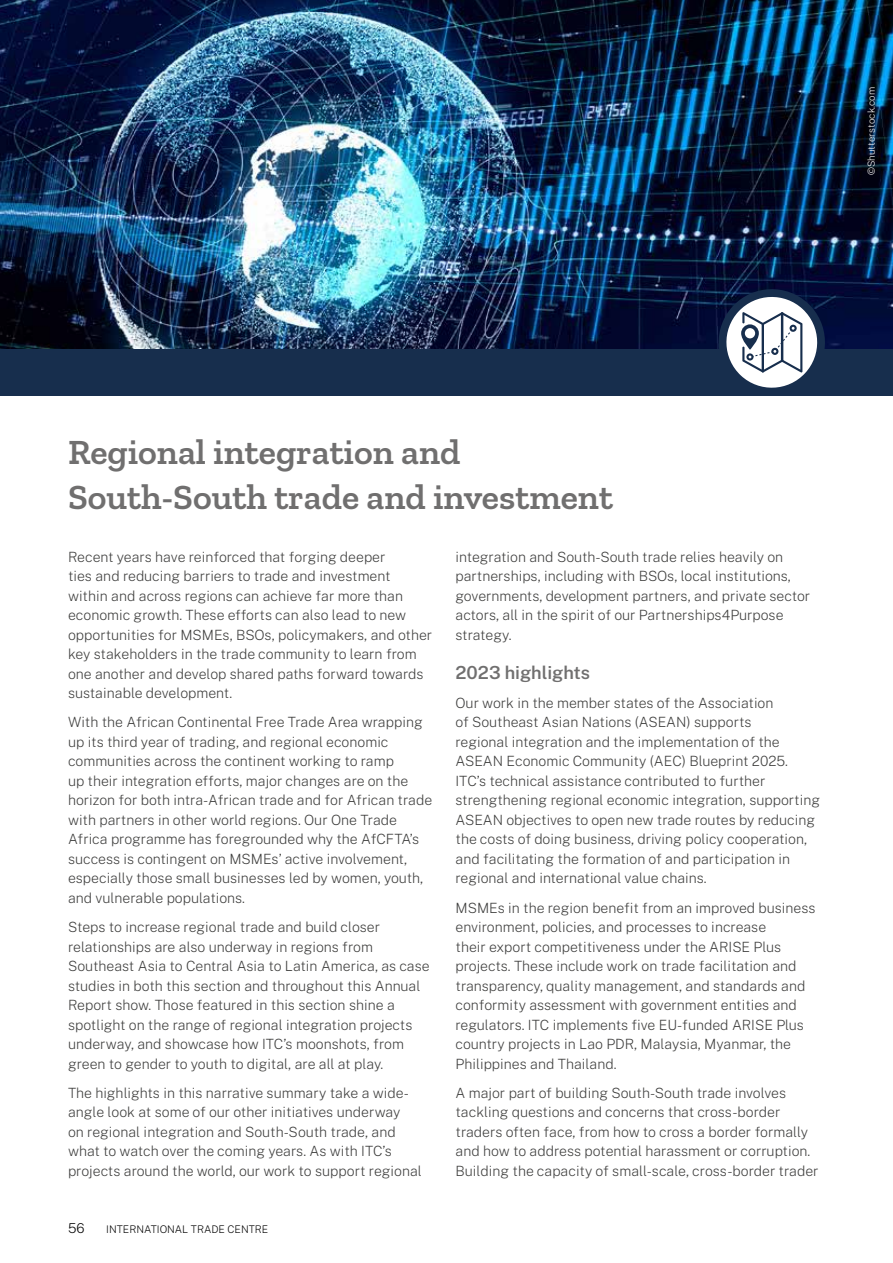
<style>
.page{position:relative;width:893px;height:1263px;background:#fff}
.page>*{position:absolute;margin:0;border:0;box-sizing:border-box;transform-origin:0 0}
.t1{font:600 36px/45px "Zilla Slab";color:#706f6f}
.t2{font:600 18px "Public Sans";color:#706f6f}
.t3{font:200 14.1px/19.5px "Public Sans";color:#3c3c3b}
.t4{font:200 13.5px "Public Sans";color:#000}
.t5{font:200 10.5px "Public Sans";color:#000}
.t6{font:200 9.75px "Public Sans";letter-spacing:.01em;color:#fff}
</style>
<div class="page">
<div style="left:0;top:344px;width:893px;height:51px;background:#172e4d"></div>
<img style="left:0;top:0;width:893px;height:349px">
<svg style="left:713px;top:283px;width:118px;height:113px"></svg>
<p class="t6" style="left:864px;top:175px;width:90px;rotate:-90deg">©Shutterstock.com</p>
<h1 class="t1" style="left:68px;top:429px;width:546px">Regional integration and<br>South-South trade and investment</h1>
<p class="t3" style="left:68px;top:546px;width:366px">Recent years have reinforced that forging deeper<br>ties and reducing barriers to trade and investment within and across regions can achieve far more than economic growth. These efforts can also lead to new opportunities for MSMEs, BSOs, policymakers, and other key stakeholders in the trade community to learn from one another and develop shared paths forward towards sustainable development.</p>
<p class="t3" style="left:68px;top:712px;width:366px">With the African Continental Free Trade Area wrapping up its third year of trading, and regional economic communities across the continent working to ramp<br>up their integration efforts, major changes are on the horizon for both intra-African trade and for African trade with partners in other world regions. Our One Trade Africa programme has foregrounded why the AfCFTA’s success is contingent on MSMEs’ active involvement, especially those small businesses led by women, youth, and vulnerable populations.</p>
<p class="t3" style="left:68px;top:916px;width:363px">Steps to increase regional trade and build closer relationships are also underway in regions from Southeast Asia to Central Asia to Latin America, as case studies in both this section and throughout this Annual Report show. Those featured in this section shine a spotlight on the range of regional integration projects underway, and showcase how ITC’s moonshots, from green to gender to youth to digital, are all at play.</p>
<p class="t3" style="left:68px;top:1082px;width:355px">The highlights in this narrative summary take a wide&shy;angle look at some of our other initiatives underway<br>on regional integration and South-South trade, and what to watch over the coming years. As with ITC’s projects around the world, our work to support regional</p>
<p class="t4" style="left:68px;top:1218px;width:18px">56</p>
<p class="t5" style="left:106px;top:1222px;width:164px">INTERNATIONAL TRADE CENTRE</p>
<p class="t3" style="left:455px;top:546px;width:356px">integration and South-South trade relies heavily on partnerships, including with BSOs, local institutions, governments, development partners, and private sector actors, all in the spirit of our Partnerships4Purpose strategy.</p>
<p class="t2" style="left:455px;top:659px;width:136px">2023 highlights</p>
<p class="t3" style="left:455px;top:692px;width:366px">Our work in the member states of the Association<br>of Southeast Asian Nations (ASEAN) supports<br>regional integration and the implementation of the ASEAN Economic Community (AEC) Blueprint 2025.<br>ITC’s technical assistance contributed to further strengthening regional economic integration, supporting ASEAN objectives to open new trade routes by reducing the costs of doing business, driving policy cooperation, and facilitating the formation of and participation in regional and international value chains.</p>
<p class="t3" style="left:455px;top:897px;width:361px">MSMEs in the region benefit from an improved business environment, policies, and processes to increase<br>their export competitiveness under the ARISE Plus projects. These include work on trade facilitation and transparency, quality management, and standards and conformity assessment with government entities and regulators. ITC implements five EU-funded ARISE Plus country projects in Lao PDR, Malaysia, Myanmar, the Philippines and Thailand.</p>
<p class="t3" style="left:455px;top:1082px;width:365px">A major part of building South-South trade involves tackling questions and concerns that cross-border traders often face, from how to cross a border formally and how to address potential harassment or corruption.<br>Building the capacity of small-scale, cross-border trader</p>
</div>
